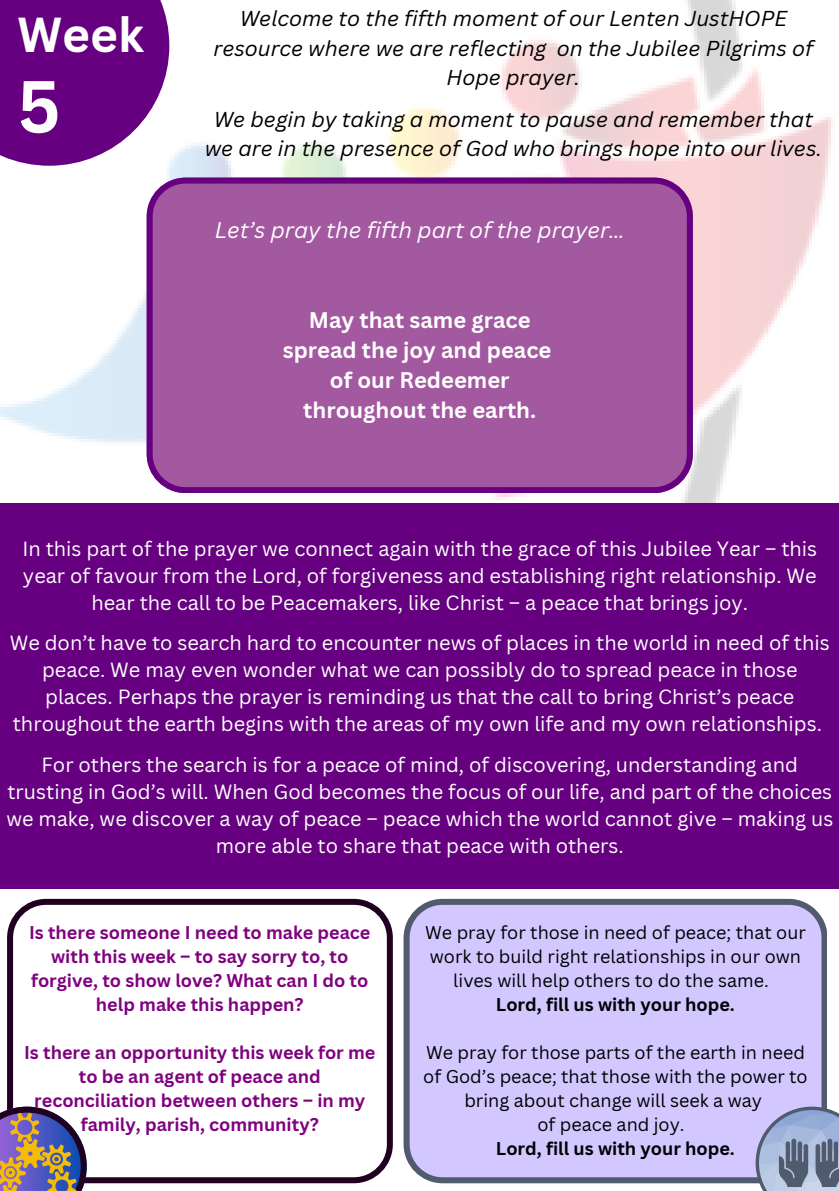
<style>
.page{position:relative;width:839px;height:1191px;background:#fff}
.page>*{position:absolute;margin:0;border:0;box-sizing:border-box;transform-origin:0 0}
.t1{font:700 72px "Canva Sans";color:#fff}
.t2{font:700 47.8px "Canva Sans";color:#fff}
.t3{font:700 22px/30px "Canva Sans";color:#fff;text-align:center}
.t4{font:italic 22px "Canva Sans";color:#fff}
.t5{font:italic 21px/29.2px "Canva Sans";color:#000;text-align:center}
.t6{font:20px/27px "Canva Sans";color:#fff;text-align:center}
.t7{font:700 18px/24px "Canva Sans";color:#800080;text-align:center}
.t8{font:18px/24px "Canva Sans";color:#000;text-align:center}
.t9{font:700 18px "Canva Sans";color:#000}
</style>
<div class="page">
<img style="left:0;top:0;width:831px;height:503px">
<div style="left:0;top:0;width:169px;height:166px;background:#660080"></div>
<div style="left:147px;top:178px;width:545px;height:315px;background:#a359a0"></div>
<div style="left:0;top:503px;width:838px;height:386px;background:#660080"></div>
<svg style="left:7px;top:899px;width:386px;height:284px"></svg>
<svg style="left:403px;top:899px;width:423px;height:284px;background:#cac1f6"></svg>
<svg style="left:755px;top:1107px;width:83px;height:84px;background:#909dbc"></svg>
<svg style="left:0;top:1107px;width:87px;height:84px;background:#887986"></svg>
<p class="t2" style="left:17px;top:0;width:128px">Week</p>
<p class="t1" style="left:17px;top:56px;width:45px">5</p>
<p class="t5" style="left:213px;top:4px;width:601px">Welcome to the fifth moment of our Lenten JustHOPE resource where we are reflecting on the Jubilee Pilgrims of<br>Hope prayer.</p>
<p class="t5" style="left:205px;top:104px;width:618px">We begin by taking a moment to pause and remember that we are in the presence of God who brings hope into our lives.</p>
<p class="t4" style="left:215px;top:214px;width:411px">Let’s pray the fifth part of the prayer…</p>
<h1 class="t3" style="left:283px;top:304px;width:270px">May that same grace spread the joy and peace of our Redeemer throughout the earth.</h1>
<p class="t6" style="left:22px;top:534px;width:796px">In this part of the prayer we connect again with the grace of this Jubilee Year – this year of favour from the Lord, of forgiveness and establishing right relationship. We hear the call to be Peacemakers, like Christ – a peace that brings joy.</p>
<h3 class="t6" style="left:10px;top:629px;width:821px">We don’t have to search hard to encounter news of places in the world in need of this peace. We may even wonder what we can possibly do to spread peace in those places. Perhaps the prayer is reminding us that the call to bring Christ’s peace throughout the earth begins with the areas of my own life and my own relationships.</h3>
<h3 class="t6" style="left:6px;top:750px;width:828px">For others the search is for a peace of mind, of discovering, understanding and trusting in God’s will. When God becomes the focus of our life, and part of the choices we make, we discover a way of peace – peace which the world cannot give – making us more able to share that peace with others.</h3>
<h3 class="t7" style="left:29px;top:920px;width:343px">Is there someone I need to make peace with this week – to say sorry to, to forgive, to show love? What can I do to help make this happen?</h3>
<h2 class="t7" style="left:24px;top:1040px;width:353px">Is there an opportunity this week for me to be an agent of peace and reconciliation between others – in my family, parish, community?</h2>
<h3 class="t8" style="left:425px;top:920px;width:382px">We pray for those in need of peace; that our work to build right relationships in our own lives will help others to do the same.</h3>
<h3 class="t9" style="left:496px;top:992px;width:240px">Lord, fill us with your hope.</h3>
<h3 class="t8" style="left:423px;top:1040px;width:386px">We pray for those parts of the earth in need of God’s peace; that those with the power to bring about change will seek a way</h3>
<h4 class="t8" style="left:537px;top:1112px;width:149px">of peace and joy.</h4>
<h4 class="t9" style="left:496px;top:1136px;width:240px">Lord, fill us with your hope.</h4>
</div>
